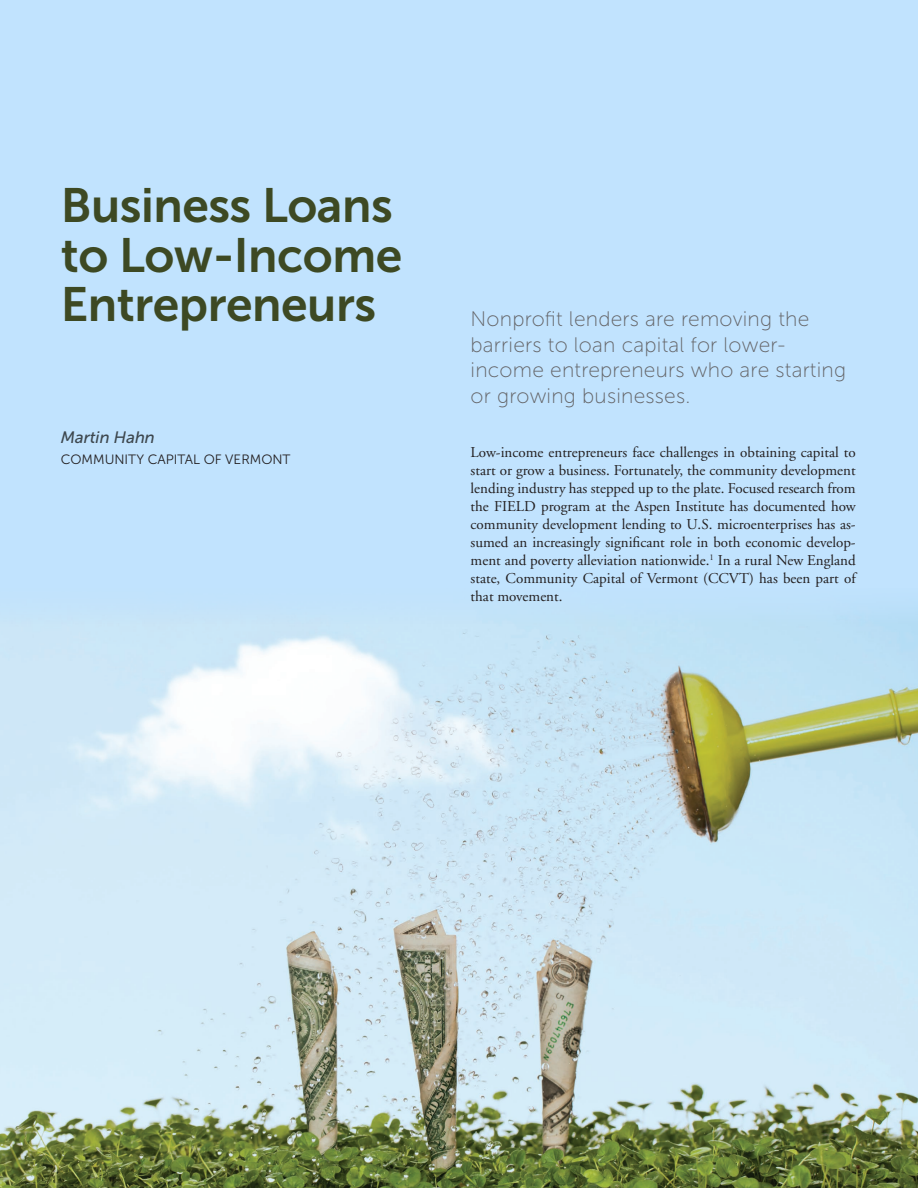
<style>
.page{position:relative;width:918px;height:1188px;background:#fff}
.page>*{position:absolute;margin:0;border:0;box-sizing:border-box;transform-origin:0 0}
.t1{font:48px/49.5px "Museo Sans 700";letter-spacing:-.01em;color:#3d4923}
.CAPTION-article{font:21px/25.5px "Museo Sans 100";letter-spacing:.01em;color:#636366}
.t2{font:italic 16.5px "Museo Sans 500";color:#3d474e}
.BODY-no_indents{font:15px/18px "Adobe Garamond";color:#231f20;text-align:justify}
.t3{font:13.5px "Museo Sans 300";color:#231f20}
</style>
<div class="page">
<img style="left:0;top:624px;width:918px;height:564px">
<div style="left:0;top:0;width:918px;height:588px;background:#c1e3fe"></div>
<div style="left:0;top:576px;width:918px;height:48px;background:#c1e3fe"></div>
<p class="t1" style="left:61px;top:181px;width:343px">Business Loans to Low-Income<br>Entrepreneurs</p>
<p class="t2" style="left:61px;top:429px;width:96px">Martin Hahn</p>
<p class="t3" style="left:61px;top:452px;width:231px">COMMUNITY CAPITAL OF VERMONT</p>
<p class="CAPTION-article" style="left:471px;top:307px;width:377px">Nonprofit lenders are removing the barriers to loan capital for lower&shy;income entrepreneurs who are starting or growing businesses.</p>
<p class="BODY-no_indents" style="left:471px;top:443px;width:387px">Low-income entrepreneurs face challenges in obtaining capital to start or grow a business. Fortunately, the community development lending industry has stepped up to the plate. Focused research from the FIELD program at the Aspen Institute has documented how community development lending to U.S. microenterprises has as&shy;sumed an increasingly significant role in both economic develop&shy;ment and poverty alleviation nationwide.<sup>1</sup> In a rural New England state, Community Capital of Vermont (CCVT) has been part of that movement.</p>
</div>
